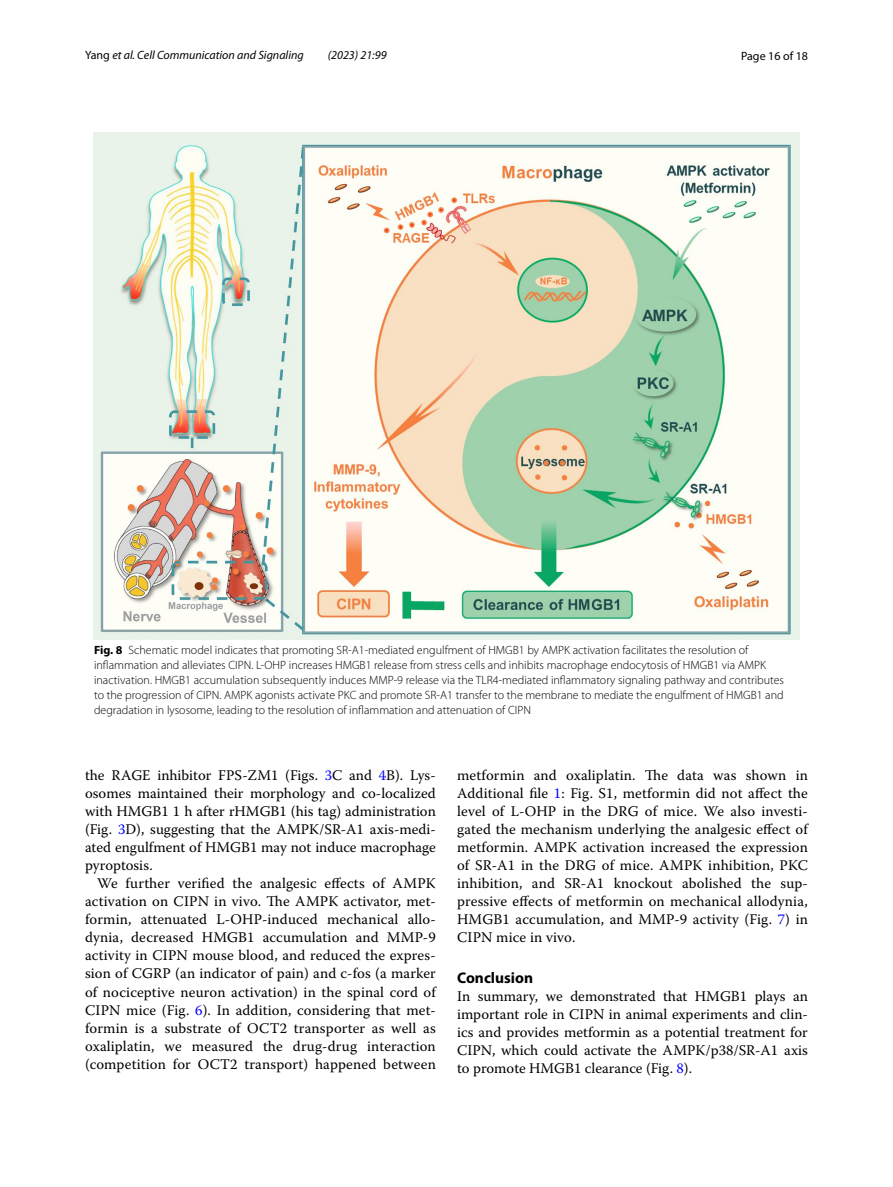
<style>
.page{position:relative;width:893px;height:1187px;background:#fff}
.page>*{position:absolute;margin:0;border:0;box-sizing:border-box;transform-origin:0 0}
.t1{font:700 15.45px "Myriad Pro";color:#000}
.t2{font:14.7px/18px "Warnock Pro";letter-spacing:.005em;color:#000;text-align:justify}
.t3{font:300 12px/15px "Myriad Pro";color:#000}
.t4{font:italic 12px "Myriad Pro";color:#000}
.t5{font:12px "Myriad Pro";color:#000}
.s1{font-style:normal}
.s2{font-weight:700}
.s3{color:#00f}
</style>
<div class="page">
<img style="left:94px;top:133px;width:705px;height:506px">
<p class="t4" style="left:85px;top:48px;width:220px"><span class="s1">Yang</span> et al. Cell Communication and Signaling</p>
<p class="t4" style="left:328px;top:48px;width:60px">(2023) 21:99</p>
<p class="t5" style="left:741px;top:48px;width:68px">Page 16 of 18</p>
<p class="t3" style="left:94px;top:643px;width:692px"><span class="s2">Fig. 8</span> Schematic model indicates that promoting SR-A1-mediated engulfment of HMGB1 by AMPK activation facilitates the resolution of inflammation and alleviates CIPN. L-OHP increases HMGB1 release from stress cells and inhibits macrophage endocytosis of HMGB1 via AMPK inactivation. HMGB1 accumulation subsequently induces MMP-9 release via the TLR4-mediated inflammatory signaling pathway and contributes to the progression of CIPN. AMPK agonists activate PKC and promote SR-A1 transfer to the membrane to mediate the engulfment of HMGB1 and degradation in lysosome, leading to the resolution of inflammation and attenuation of CIPN</p>
<p class="t2" style="left:85px;top:766px;width:352px">the RAGE inhibitor FPS-ZM1 (Figs. <span class="s3">3</span>C and <span class="s3">4</span>B). Lys&shy;osomes maintained their morphology and co-localized with HMGB1 1 h after rHMGB1 (his tag) administration (Fig. <span class="s3">3</span>D), suggesting that the AMPK/SR-A1 axis-medi&shy;ated engulfment of HMGB1 may not induce macrophage pyroptosis.</p>
<p class="t2" style="left:85px;top:874px;width:352px;text-indent:12px">We further verified the analgesic effects of AMPK activation on CIPN in vivo. The AMPK activator, met&shy;formin, attenuated L-OHP-induced mechanical allo&shy;dynia, decreased HMGB1 accumulation and MMP-9 activity in CIPN mouse blood, and reduced the expres&shy;sion of CGRP (an indicator of pain) and c-fos (a marker of nociceptive neuron activation) in the spinal cord of CIPN mice (Fig. <span class="s3">6</span>). In addition, considering that met&shy;formin is a substrate of OCT2 transporter as well as oxaliplatin, we measured the drug-drug interaction (competition for OCT2 transport) happened between</p>
<p class="t2" style="left:457px;top:766px;width:352px">metformin and oxaliplatin. The data was shown in Additional file <span class="s3">1</span>: Fig. S1, metformin did not affect the level of L-OHP in the DRG of mice. We also investi&shy;gated the mechanism underlying the analgesic effect of metformin. AMPK activation increased the expression of SR-A1 in the DRG of mice. AMPK inhibition, PKC inhibition, and SR-A1 knockout abolished the sup&shy;pressive effects of metformin on mechanical allodynia, HMGB1 accumulation, and MMP-9 activity (Fig. <span class="s3">7</span>) in CIPN mice in vivo.</p>
<p class="t1" style="left:457px;top:967px;width:77px">Conclusion</p>
<p class="t2" style="left:457px;top:986px;width:352px">In summary, we demonstrated that HMGB1 plays an important role in CIPN in animal experiments and clin&shy;ics and provides metformin as a potential treatment for CIPN, which could activate the AMPK/p38/SR-A1 axis to promote HMGB1 clearance (Fig. <span class="s3">8</span>).</p>
</div>
